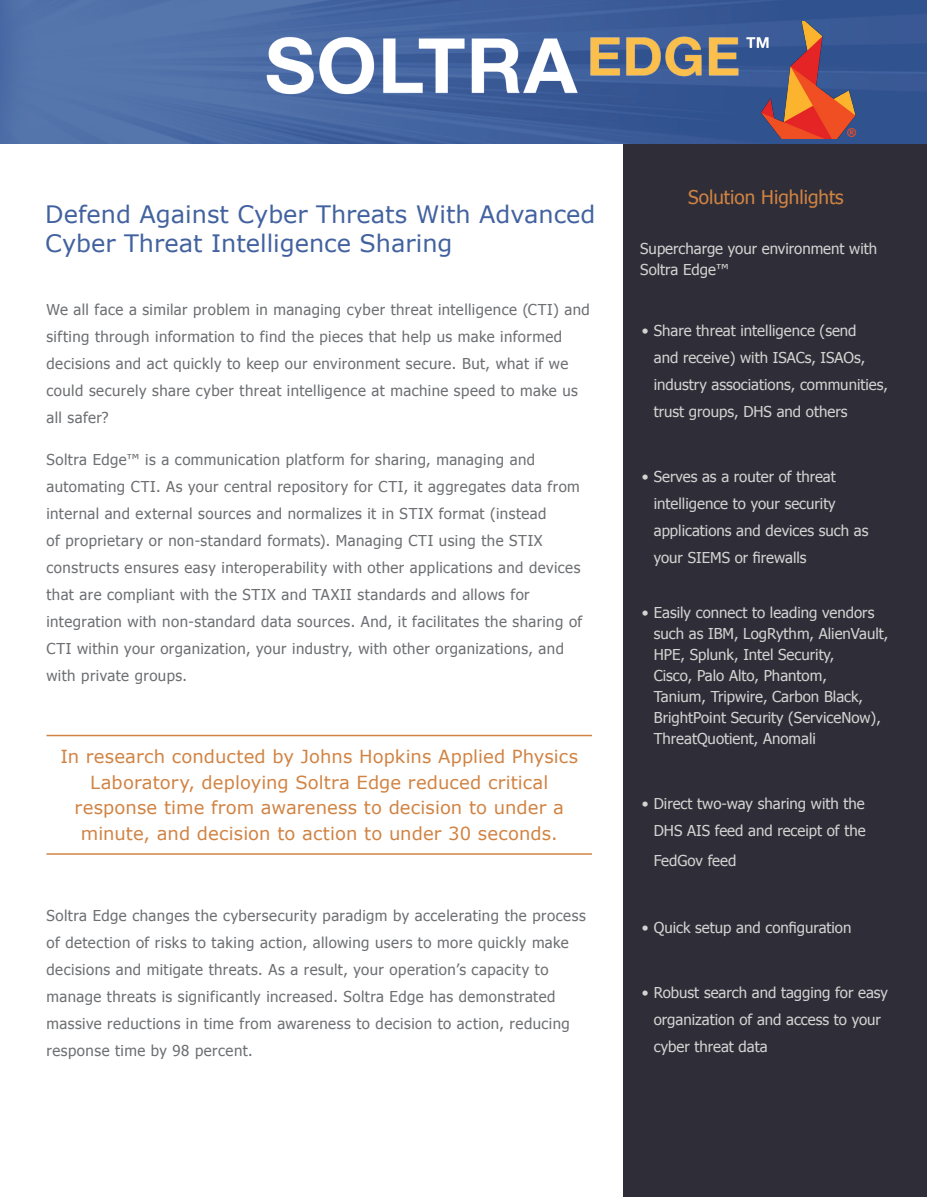
<style>
.page{position:relative;width:927px;height:1197px;background:#fff}
.page>*{position:absolute;margin:0;border:0;box-sizing:border-box;transform-origin:0 0}
.t1{font:24px/28.8px "Verdana";color:#42629f}
.Sidebar_Orange_Heade{font:18.9px "Tahoma";color:#d18343}
.Call_Out_Option_2{font:18px/25.5px "Verdana";letter-spacing:.005em;color:#d18343;text-align:center}
.Body_Copy{font:15px/27px "Tahoma";letter-spacing:.03em;color:#6d6f72}
.Sidebar_Body_Copy{font:15px/27px "Tahoma";color:#d4d3d2}
.t2{font:italic 700 10.5px "Verdana";color:#f04b24}
</style>
<div class="page">
<img style="left:0;top:0;width:927px;height:144px">
<hr style="left:46px;top:735px;width:546px;height:1px;background:#d18343">
<hr style="left:46px;top:853px;width:546px;height:2px;background:#d18343">
<img style="left:761px;top:22px;width:95px;height:117px">
<div style="left:624px;top:144px;width:303px;height:1053px;background:#2f2e38"></div>
<img style="left:260px;top:24px;width:519px;height:82px">
<p class="t1" style="left:45px;top:199px;width:552px">Defend Against Cyber Threats With Advanced<br>Cyber Threat Intelligence Sharing</p>
<p class="Body_Copy" style="left:46px;top:295px;width:545px">We all face a similar problem in managing cyber threat intelligence (CTI) and sifting through information to find the pieces that help us make informed decisions and act quickly to keep our environment secure. But, what if we could securely share cyber threat intelligence at machine speed to make us all safer?</p>
<p class="Body_Copy" style="left:46px;top:445px;width:537px">Soltra Edge™ is a communication platform for sharing, managing and automating CTI. As your central repository for CTI, it aggregates data from internal and external sources and normalizes it in STIX format (instead<br>of proprietary or non-standard formats). Managing CTI using the STIX constructs ensures easy interoperability with other applications and devices that are compliant with the STIX and TAXII standards and allows for integration with non-standard data sources. And, it facilitates the sharing of CTI within your organization, your industry, with other organizations, and with private groups.</p>
<p class="Call_Out_Option_2" style="left:60px;top:744px;width:519px">In research conducted by Johns Hopkins Applied Physics Laboratory, deploying Soltra Edge reduced critical response time from awareness to decision to under a minute, and decision to action to under 30 seconds.</p>
<p class="Body_Copy" style="left:46px;top:901px;width:541px">Soltra Edge changes the cybersecurity paradigm by accelerating the process of detection of risks to taking action, allowing users to more quickly make decisions and mitigate threats. As a result, your operation’s capacity to manage threats is significantly increased. Soltra Edge has demonstrated massive reductions in time from awareness to decision to action, reducing response time by 98 percent.</p>
<p class="t2" style="left:846px;top:125px;width:12px">®</p>
<p class="Sidebar_Orange_Heade" style="left:688px;top:185px;width:157px">Solution Highlights</p>
<p class="Sidebar_Body_Copy" style="left:640px;top:237px;width:238px;line-height:21px">Supercharge your environment with<br>Soltra Edge™</p>
<p class="Sidebar_Body_Copy" style="left:654px;top:317px;width:236px;text-indent:-12px">• Share threat intelligence (send<br>and receive) with ISACs, ISAOs, industry associations, communities, trust groups, DHS and others</p>
<p class="Sidebar_Body_Copy" style="left:654px;top:462px;width:216px;text-indent:-12px">• Serves as a router of threat intelligence to your security applications and devices such as your SIEMS or firewalls</p>
<p class="Sidebar_Body_Copy" style="left:654px;top:602px;width:236px;line-height:21px;text-indent:-12px">• Easily connect to leading vendors such as IBM, LogRythm, AlienVault,<br>HPE, Splunk, Intel Security,<br>Cisco, Palo Alto, Phantom,<br>Tanium, Tripwire, Carbon Black,<br>BrightPoint Security (ServiceNow),<br>ThreatQuotient, Anomali</p>
<p class="Sidebar_Body_Copy" style="left:642px;top:789px;width:225px;text-align:right">• Direct two-way sharing with the<br>DHS AIS feed and receipt of the</p>
<p class="Sidebar_Body_Copy" style="left:654px;top:846px;width:84px">FedGov feed</p>
<p class="Sidebar_Body_Copy" style="left:642px;top:914px;width:211px">• Quick setup and configuration</p>
<p class="Sidebar_Body_Copy" style="left:654px;top:978px;width:236px;text-indent:-12px">• Robust search and tagging for easy organization of and access to your cyber threat data</p>
</div>
